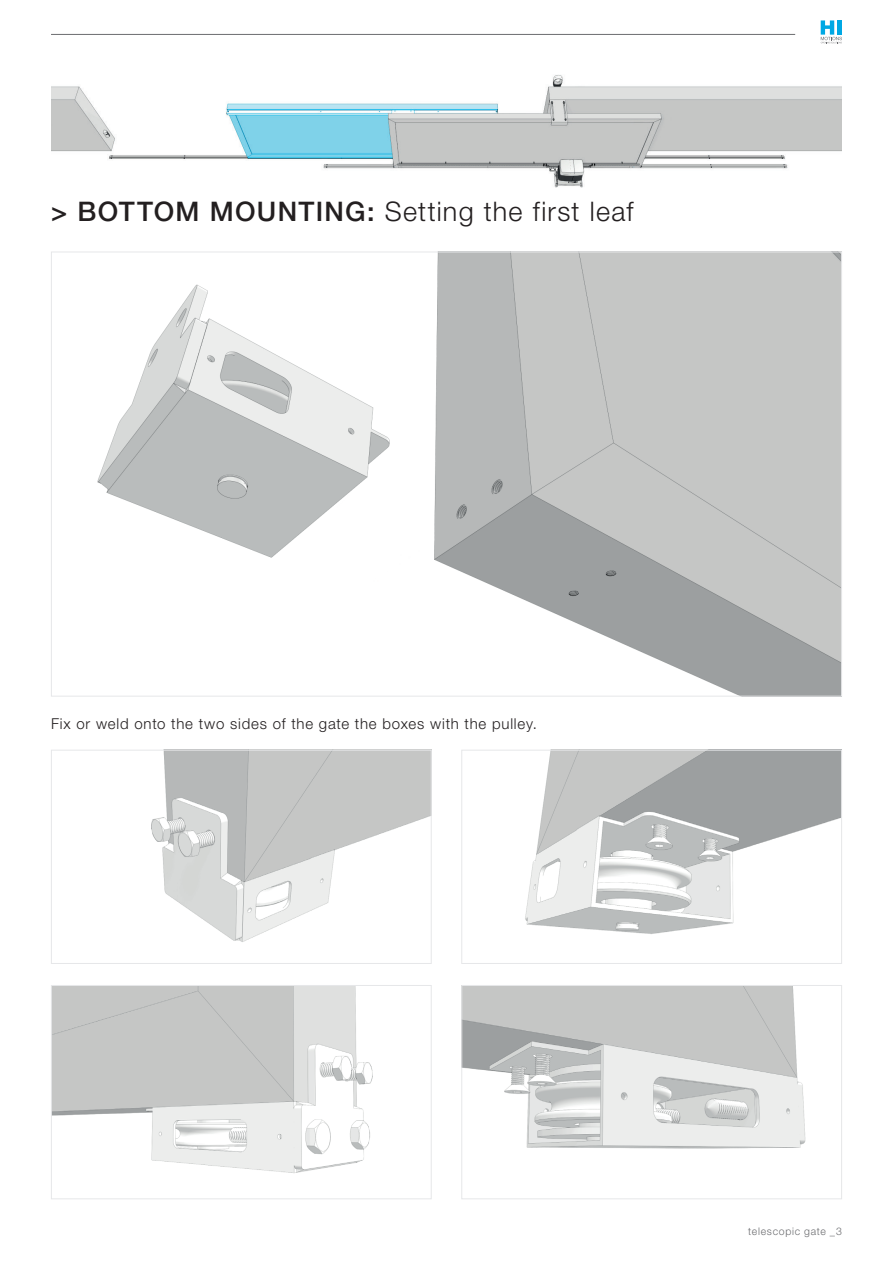
<style>
.page{position:relative;width:893px;height:1263px;background:#fff}
.page>*{position:absolute;margin:0;border:0;box-sizing:border-box;transform-origin:0 0}
.t1{font:300 27px "Helvetica Neue LT Pro";letter-spacing:.045em;color:#231f20}
.t2{font:300 15px "Helvetica Neue LT Pro";letter-spacing:.055em;color:#231f20}
.t3{font:300 10.5px "Helvetica Neue LT Pro";letter-spacing:.07em;color:#6c6d70}
.s1{font-weight:500}
</style>
<div class="page">
<svg style="left:821px;top:20px;width:21px;height:23px"></svg>
<hr style="left:51px;top:34px;width:744px;height:1px;background:#6c6d70">
<img style="left:97px;top:254px;width:743px;height:440px">
<img style="left:151px;top:752px;width:279px;height:190px">
<div style="left:51px;top:750px;width:381px;height:214px;border:1px solid #e6e7e9"></div>
<img style="left:525px;top:752px;width:315px;height:182px">
<div style="left:461px;top:750px;width:381px;height:214px;border:1px solid #e6e7e9"></div>
<img style="left:53px;top:987px;width:320px;height:186px">
<div style="left:51px;top:985px;width:381px;height:214px;border:1px solid #e6e7e9"></div>
<img style="left:463px;top:987px;width:343px;height:162px">
<div style="left:461px;top:985px;width:381px;height:214px;border:1px solid #e6e7e9"></div>
<img style="left:51px;top:75px;width:791px;height:113px">
<h1 class="t1" style="left:51px;top:194px;width:584px"><span class="s1">&gt; BOTTOM MOUNTING:</span> Setting the first leaf</h1>
<p class="t2" style="left:51px;top:714px;width:487px">Fix or weld onto the two sides of the gate the boxes with the pulley.</p>
<p class="t3" style="left:748px;top:1225px;width:95px">telescopic gate _3</p>
</div>
